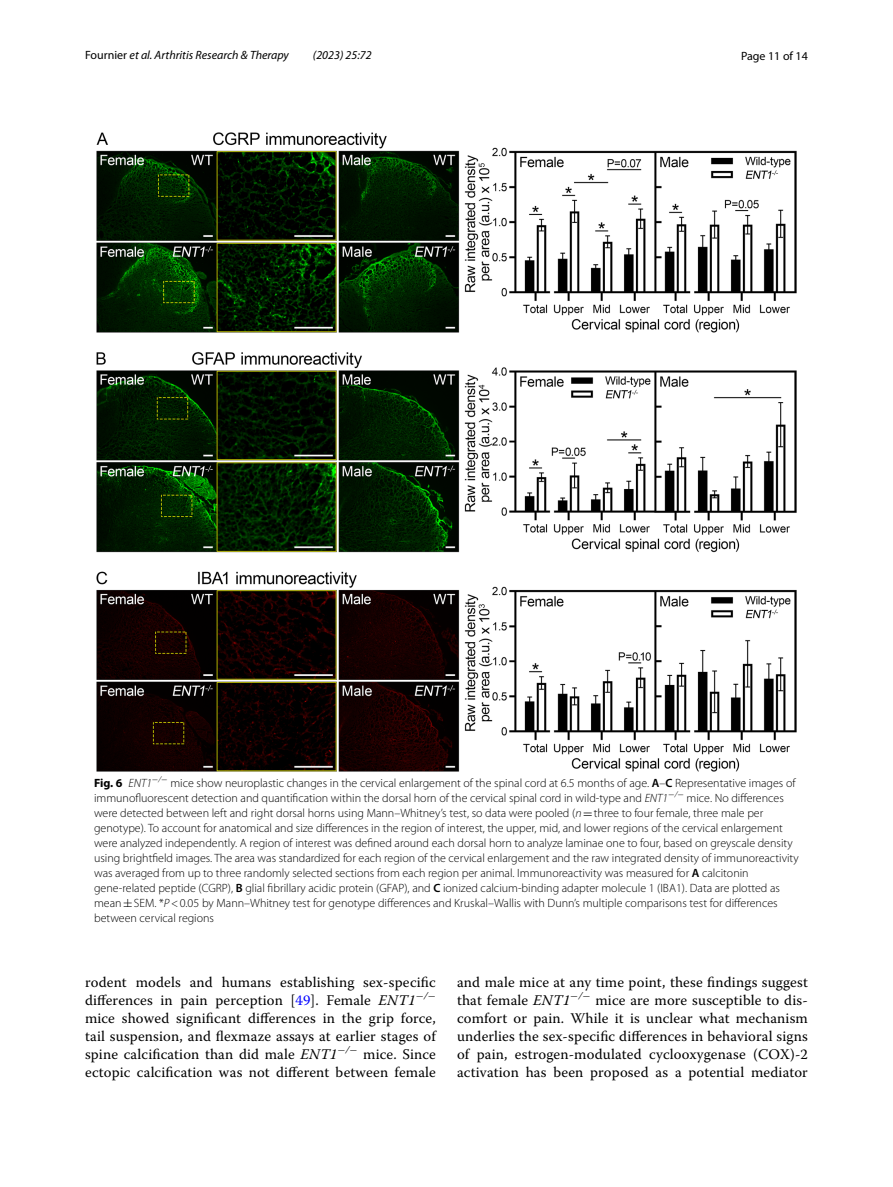
<style>
.page{position:relative;width:893px;height:1187px;background:#fff}
.page>*{position:absolute;margin:0;border:0;box-sizing:border-box;transform-origin:0 0}
.t1{font:14.7px/18px "Warnock Pro";letter-spacing:.01em;color:#000;text-align:justify}
.t2{font:300 12px/15px "Myriad Pro";color:#000}
.t3{font:italic 12px "Myriad Pro";color:#000}
.t4{font:12px "Myriad Pro";color:#000}
.s1{font-style:normal}
.s2{font-weight:700}
.s3{font-style:italic}
.s4{font-weight:600}
.s5{font-family:"MTSY";font-weight:400}
.s6{color:#00f}
</style>
<div class="page">
<img style="left:96px;top:133px;width:701px;height:638px">
<p class="t3" style="left:85px;top:48px;width:205px"><span class="s1">Fournier</span> et al. Arthritis Research &amp; Therapy</p>
<p class="t3" style="left:313px;top:48px;width:60px">(2023) 25:72</p>
<p class="t4" style="left:741px;top:48px;width:68px">Page 11 of 14</p>
<p class="t2" style="left:94px;top:775px;width:706px"><span class="s2">Fig. 6</span> <span class="s3">ENT1</span><sup>−</sup><sup>/</sup><sup>−</sup> mice show neuroplastic changes in the cervical enlargement of the spinal cord at 6.5 months of age. <span class="s4">A</span>–<span class="s4">C</span> Representative images of immunofluorescent detection and quantification within the dorsal horn of the cervical spinal cord in wild-type and <span class="s3">ENT1</span><sup>−</sup><sup>/</sup><sup>−</sup> mice. No differences were detected between left and right dorsal horns using Mann–Whitney’s test, so data were pooled (<span class="s3">n</span><span class="s5">=</span>three to four female, three male per genotype). To account for anatomical and size differences in the region of interest, the upper, mid, and lower regions of the cervical enlargement were analyzed independently. A region of interest was defined around each dorsal horn to analyze laminae one to four, based on greyscale density using brightfield images. The area was standardized for each region of the cervical enlargement and the raw integrated density of immunoreactivity was averaged from up to three randomly selected sections from each region per animal. Immunoreactivity was measured for <span class="s4">A</span> calcitonin gene-related peptide (CGRP), <span class="s4">B</span> glial fibrillary acidic protein (GFAP), and <span class="s4">C</span> ionized calcium-binding adapter molecule 1 (IBA1). Data are plotted as mean<span class="s5">±</span>SEM. *<span class="s3">P</span>&lt;0.05 by Mann–Whitney test for genotype differences and Kruskal–Wallis with Dunn’s multiple comparisons test for differences between cervical regions</p>
<p class="t1" style="left:85px;top:972px;width:352px">rodent models and humans establishing sex-specific differences in pain perception [<span class="s6">49</span>]. Female <span class="s3">ENT1</span><sup>−</sup><sup>/</sup><sup>− </sup>mice showed significant differences in the grip force, tail suspension, and flexmaze assays at earlier stages of spine calcification than did male <span class="s3">ENT1</span><sup>−</sup><sup>/</sup><sup>−</sup> mice. Since ectopic calcification was not different between female</p>
<p class="t1" style="left:457px;top:972px;width:352px">and male mice at any time point, these findings suggest that female <span class="s3">ENT1</span><sup>−</sup><sup>/</sup><sup>−</sup> mice are more susceptible to dis&shy;comfort or pain. While it is unclear what mechanism underlies the sex-specific differences in behavioral signs of pain, estrogen-modulated cyclooxygenase (COX)-2 activation has been proposed as a potential mediator</p>
</div>
